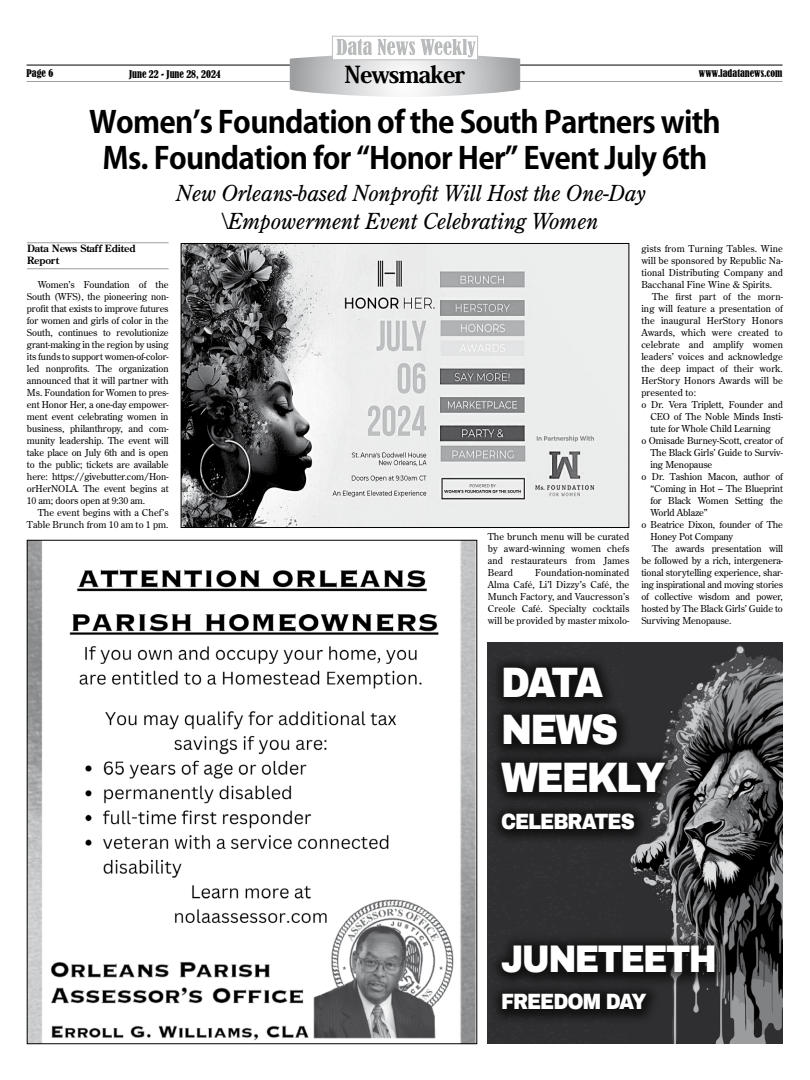
<style>
.page{position:relative;width:810px;height:1080px;background:#fff}
.page>*{position:absolute;margin:0;border:0;box-sizing:border-box;transform-origin:0 0}
.t1{font:900 41.6px/47.5px "Archivo";letter-spacing:-.05em;color:#fff;scale:.9 1}
.t2{font:900 37.6px "Archivo";letter-spacing:-.05em;color:#fff;scale:.9 1}
.t3{font:700 30px/36px "Koz Go Pro";letter-spacing:-.025em;color:#000;text-align:center}
.t4{font:800 23px "Koz Min Pro";letter-spacing:-.045em;color:#000}
.t5{font:italic 22px/28px "Century Old Style Std";letter-spacing:-.01em;color:#000;text-align:center}
.t6{font:900 21.6px "Archivo";letter-spacing:-.05em;color:#fff;scale:.9 1}
.t7{font:condensed 10px "Bernard";color:#000}
.t8{font:700 10px/12px "Century Old Style Std";letter-spacing:-.01em;color:#000}
.t9{font:9.5px/12px "Century Old Style Std";letter-spacing:-.01em;color:#000;text-align:justify}
.t10{font:9.5px/12px "Century Old Style Std";letter-spacing:.01em;color:#000;text-align:right}
</style>
<div class="page">
<hr style="left:27px;top:81px;width:756px;height:1px;background:#9c9e9f">
<hr style="left:27px;top:65px;width:756px;height:1px;background:#000">
<div style="left:332px;top:36px;width:146px;height:24px;background:#fff;border:1px solid #bdbfc0"></div>
<svg style="left:289px;top:39px;width:231px;height:58px"></svg>
<hr style="left:27px;top:242px;width:142px;height:1px;background:#9c9e9f">
<hr style="left:27px;top:268px;width:142px;height:1px;background:#9c9e9f">
<img style="left:183px;top:245px;width:444px;height:281px">
<div style="left:181px;top:243px;width:448px;height:285px;border:1px solid #000"></div>
<img style="left:488px;top:642px;width:295px;height:402px">
<img style="left:29px;top:542px;width:446px;height:500px">
<div style="left:489px;top:655px;width:242px;height:370px;background:#000;opacity:.64"></div>
<h3 class="t4" style="left:345px;top:57px;width:122px">Newsmaker</h3>
<h3 class="t3" style="left:89px;top:106px;width:633px">Women’s Foundation of the South Partners with<br>Ms. Foundation for “Honor Her” Event July 6th</h3>
<h3 class="t5" style="left:176px;top:179px;width:471px">New Orleans-based Nonprofit Will Host the One-Day \Empowerment Event Celebrating Women</h3>
<p class="t7" style="left:27px;top:67px;width:28px">Page 6</p>
<p class="t7" style="left:129px;top:68px;width:93px">June 22 - June 28, 2024</p>
<p class="t7" style="left:699px;top:67px;width:85px">www.ladatanews.com</p>
<p class="t8" style="left:27px;top:242px;width:110px">Data News Staff Edited<br>Report</p>
<p class="t9" style="left:27px;top:278px;width:143px;text-indent:11px">Women’s Foundation of the South (WFS), the pioneering non&shy;profit that exists to improve futures for women and girls of color in the South, continues to revolutionize grant-making in the region by using its funds to support women-of-color&shy;led nonprofits. The organization announced that it will partner with Ms. Foundation for Women to pres&shy;ent Honor Her, a one-day empower&shy;ment event celebrating women in business, philanthropy, and com&shy;munity leadership. The event will take place on July 6th and is open to the public; tickets are available here: https://givebutter.com/Hon&shy;orHerNOLA. The event begins at 10 am; doors open at 9:30 am.</p>
<p class="t10" style="left:27px;top:506px;width:143px">The event begins with a Chef’s<br>Table Brunch from 10 am to 1 pm.</p>
<p class="t9" style="left:488px;top:530px;width:143px">The brunch menu will be curated by award-winning women chefs and restaurateurs from James Beard</p>
<p class="t9" style="left:488px;top:566px;width:143px;text-indent:47px">Foundation-nominated Alma Café, Li’l Dizzy’s Café, the Munch Factory, and Vaucresson’s Creole Café. Specialty cocktails will be provided by master mixolo-</p>
<p class="t9" style="left:641px;top:242px;width:143px">gists from Turning Tables. Wine will be sponsored by Republic Na&shy;tional Distributing Company and Bacchanal Fine Wine &amp; Spirits.</p>
<p class="t10" style="left:652px;top:290px;width:132px">The first part of the morn-</p>
<p class="t10" style="left:641px;top:302px;width:143px">ing will feature a presentation of</p>
<p class="t10" style="left:641px;top:314px;width:143px">the inaugural HerStory Honors</p>
<p class="t10" style="left:641px;top:326px;width:143px">Awards, which were created to</p>
<p class="t10" style="left:641px;top:338px;width:143px">celebrate and amplify women</p>
<p class="t10" style="left:641px;top:350px;width:143px">leaders’ voices and acknowledge</p>
<p class="t10" style="left:641px;top:362px;width:142px">the deep impact of their work.</p>
<p class="t10" style="left:641px;top:374px;width:143px">HerStory Honors Awards will be</p>
<p class="t10" style="left:641px;top:386px;width:56px">presented to:</p>
<p class="t9" style="left:641px;top:398px;width:143px">o Dr. Vera Triplett, Founder and</p>
<p class="t9" style="left:650px;top:410px;width:134px">CEO of The Noble Minds Insti-</p>
<p class="t9" style="left:650px;top:422px;width:122px">tute for Whole Child Learning</p>
<p class="t9" style="left:641px;top:434px;width:143px">o Omisade Burney-Scott, creator of</p>
<p class="t9" style="left:650px;top:446px;width:134px">The Black Girls’ Guide to Surviv-</p>
<p class="t9" style="left:650px;top:458px;width:64px">ing Menopause</p>
<p class="t9" style="left:641px;top:470px;width:143px">o Dr. Tashion Macon, author of</p>
<p class="t9" style="left:650px;top:482px;width:134px">“Coming in Hot – The Blueprint</p>
<p class="t9" style="left:650px;top:494px;width:134px">for Black Women Setting the</p>
<p class="t9" style="left:650px;top:506px;width:59px">World Ablaze”</p>
<p class="t9" style="left:641px;top:518px;width:143px">o Beatrice Dixon, founder of The</p>
<p class="t9" style="left:650px;top:530px;width:84px">Honey Pot Company</p>
<p class="t9" style="left:652px;top:542px;width:132px">The awards presentation will</p>
<p class="t9" style="left:641px;top:554px;width:143px">be followed by a rich, intergenera-</p>
<p class="t9" style="left:641px;top:566px;width:143px">tional storytelling experience, shar-</p>
<p class="t9" style="left:641px;top:578px;width:143px">ing inspirational and moving stories</p>
<p class="t9" style="left:641px;top:590px;width:143px">of collective wisdom and power,</p>
<p class="t9" style="left:641px;top:602px;width:143px">hosted by The Black Girls’ Guide to</p>
<p class="t9" style="left:641px;top:614px;width:91px">Surviving Menopause.</p>
<h1 class="t1" style="left:501px;top:658px;width:185px">DATA<br>NEWS<br>WEEKLY</h1>
<h3 class="t6" style="left:501px;top:808px;width:150px">CELEBRATES</h3>
<h2 class="t2" style="left:501px;top:936px;width:242px">JUNETEETH</h2>
<h3 class="t6" style="left:501px;top:988px;width:163px">FREEDOM DAY</h3>
</div>
